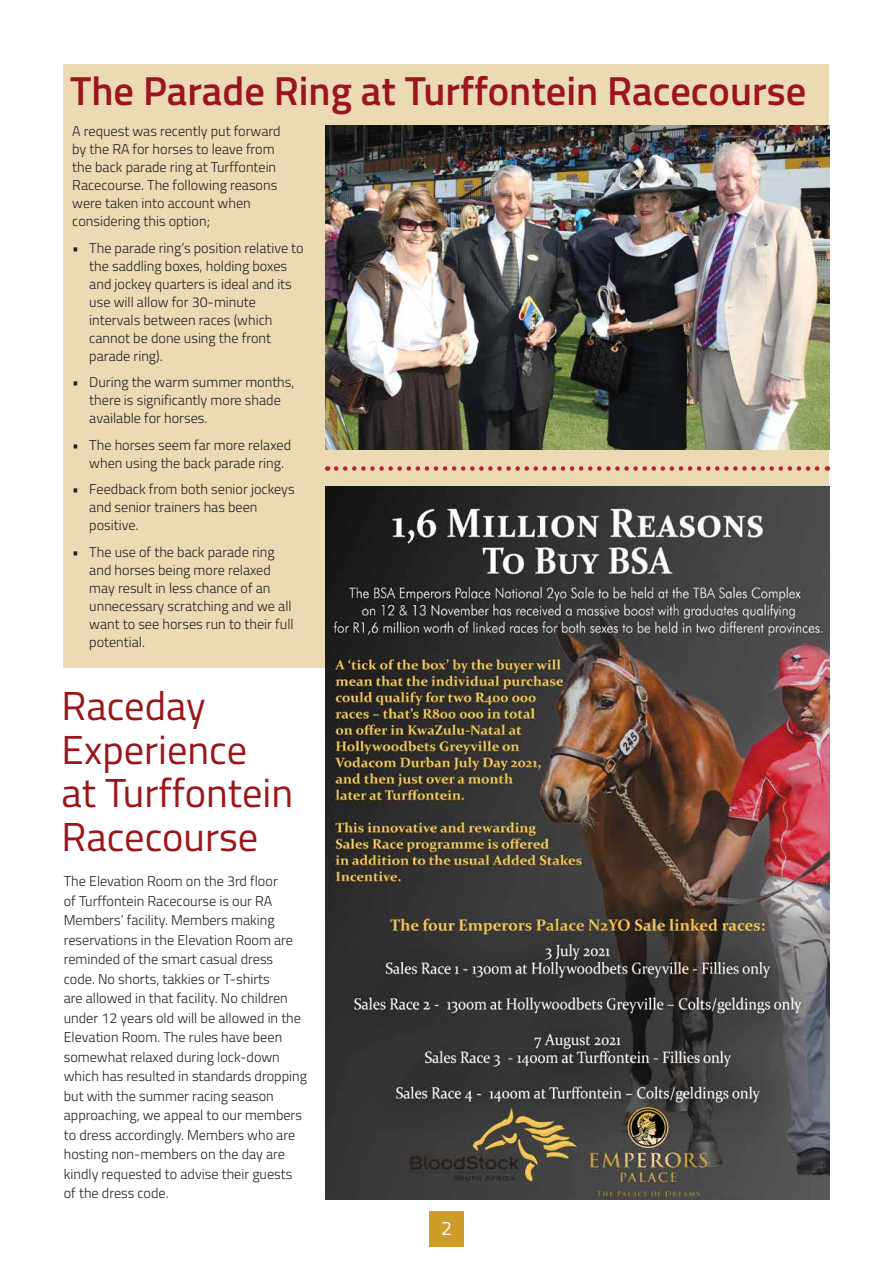
<style>
.page{position:relative;width:893px;height:1263px;background:#fff}
.page>*{position:absolute;margin:0;border:0;box-sizing:border-box;transform-origin:0 0}
.t1{font:40.5px/43.5px "Titillium";color:#9a161a}
.t2{font:600 40.5px "Titillium";color:#9a161a}
.t3{font:19.5px "Titillium";color:#fff}
.t4{font:300 14.25px/18px "Titillium";color:#231f20}
</style>
<div class="page">
<div style="left:64px;top:64px;width:765px;height:604px;background:#ecdab5"></div>
<div style="left:429px;top:1211px;width:35px;height:36px;background:#cd9c29"></div>
<img style="left:325px;top:486px;width:504px;height:713px">
<img style="left:326px;top:125px;width:503px;height:324px">
<svg style="left:336px;top:466px;width:492px;height:5px"></svg>
<h1 class="t2" style="left:70px;top:60px;width:738px">The Parade Ring at Turffontein Racecourse</h1>
<p class="t4" style="left:72px;top:121px;width:210px">A request was recently put forward by the RA for horses to leave from the back parade ring at Turffontein<br>Racecourse. The following reasons were taken into account when considering this option;</p>
<p class="t4" style="left:89px;top:238px;width:216px;text-indent:-17px">• The parade ring’s position relative to the saddling boxes, holding boxes and jockey quarters is ideal and its use will allow for 30-minute intervals between races (which cannot be done using the front parade ring).</p>
<p class="t4" style="left:89px;top:372px;width:207px;text-indent:-17px">• During the warm summer months, there is significantly more shade available for horses.</p>
<p class="t4" style="left:89px;top:435px;width:203px;text-indent:-17px">• The horses seem far more relaxed when using the back parade ring.</p>
<p class="t4" style="left:89px;top:479px;width:207px;text-indent:-17px">• Feedback from both senior jockeys and senior trainers has been positive.</p>
<p class="t4" style="left:89px;top:542px;width:206px;text-indent:-17px">• The use of the back parade ring and horses being more relaxed may result in less chance of an unnecessary scratching and we all want to see horses run to their full potential.</p>
<h1 class="t1" style="left:62px;top:682px;width:233px">Raceday<br>Experience<br>at Turffontein<br>Racecourse</h1>
<p class="t4" style="left:64px;top:871px;width:245px;line-height:19.5px">The Elevation Room on the 3rd floor<br>of Turffontein Racecourse is our RA Members’ facility. Members making reservations in the Elevation Room are reminded of the smart casual dress code. No shorts, takkies or T-shirts<br>are allowed in that facility. No children under 12 years old will be allowed in the Elevation Room. The rules have been somewhat relaxed during lock-down which has resulted in standards dropping but with the summer racing season approaching, we appeal to our members to dress accordingly. Members who are hosting non-members on the day are kindly requested to advise their guests of the dress code.</p>
<h2 class="t3" style="left:441px;top:1213px;width:12px">2</h2>
</div>
